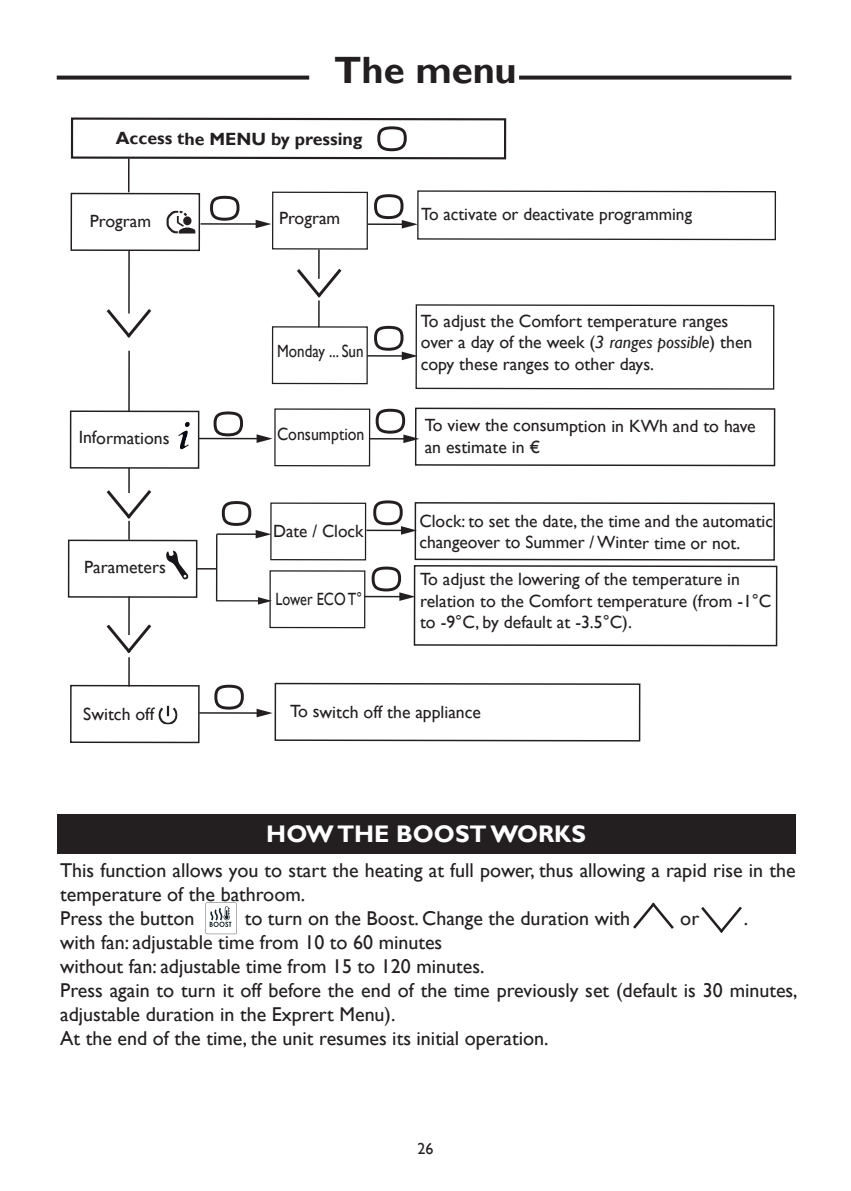
<style>
.page{position:relative;width:851px;height:1191px;background:#fff}
.page>*{position:absolute;margin:0;border:0;box-sizing:border-box;transform-origin:0 0}
.TITRE_1{font:700 38px "Gill Sans";color:#231f20}
.TITRE_2{font:700 24px "Gill Sans";color:#fff}
.TEXTE{font:20px/24px "Gill Sans";color:#231f20}
.t1{font:17.8px/21.2px "Gill Sans";color:#231f20}
.t2{font:700 17.8px "Gill Sans";color:#231f20}
.t3{font:17.8px "Gill Sans";color:#231f20;scale:.85 1}
.t4{font:17.8px "Gill Sans";color:#231f20;scale:.89 1}
.t5{font:17.8px "Gill Sans";color:#231f20;scale:.8 1}
.t6{font:16px "Gill Sans";color:#231f20}
.s1{font-style:italic}
</style>
<div class="page">
<svg style="left:519px;top:76px;width:272px;height:4px"></svg>
<svg style="left:57px;top:76px;width:252px;height:4px"></svg>
<svg style="left:70px;top:117px;width:437px;height:43px"></svg>
<hr style="left:128px;top:158px;width:1px;height:34px;background:#231f20">
<hr style="left:128px;top:250px;width:2px;height:63px;background:#231f20">
<hr style="left:318px;top:249px;width:1px;height:30px;background:#231f20">
<hr style="left:128px;top:351px;width:2px;height:60px;background:#231f20">
<hr style="left:128px;top:468px;width:2px;height:25px;background:#231f20">
<hr style="left:128px;top:596px;width:2px;height:39px;background:#231f20">
<hr style="left:128px;top:657px;width:2px;height:29px;background:#231f20">
<div style="left:70px;top:410px;width:129px;height:59px;border:1px solid #231f20"></div>
<hr style="left:199px;top:438px;width:60px;height:1px;background:#231f20">
<svg style="left:256px;top:434px;width:16px;height:9px"></svg>
<div style="left:70px;top:193px;width:130px;height:58px;border:1px solid #231f20"></div>
<div style="left:272px;top:192px;width:96px;height:58px;border:1px solid #231f20"></div>
<hr style="left:200px;top:223px;width:58px;height:2px;background:#231f20">
<svg style="left:255px;top:220px;width:16px;height:8px"></svg>
<hr style="left:367px;top:223px;width:37px;height:2px;background:#231f20">
<svg style="left:401px;top:190px;width:375px;height:51px"></svg>
<div style="left:272px;top:326px;width:96px;height:58px;border:1px solid #231f20"></div>
<div style="left:274px;top:408px;width:96px;height:58px;border:1px solid #231f20"></div>
<hr style="left:217px;top:533px;width:41px;height:2px;background:#231f20">
<svg style="left:255px;top:530px;width:15px;height:8px"></svg>
<hr style="left:216px;top:600px;width:44px;height:1px;background:#231f20">
<svg style="left:258px;top:597px;width:14px;height:7px"></svg>
<hr style="left:216px;top:534px;width:1px;height:67px;background:#231f20">
<div style="left:70px;top:685px;width:129px;height:58px;border:1px solid #231f20"></div>
<hr style="left:199px;top:712px;width:60px;height:2px;background:#231f20">
<svg style="left:256px;top:682px;width:385px;height:60px"></svg>
<img style="left:158px;top:706px;width:19px;height:18px">
<div style="left:68px;top:539px;width:129px;height:59px;border:1px solid #231f20"></div>
<svg style="left:166px;top:550px;width:22px;height:29px"></svg>
<img style="left:178px;top:415px;width:30px;height:44px">
<div style="left:379px;top:128px;width:26px;height:22px;background:#fff;border-radius:50%"></div>
<div style="left:377px;top:126px;width:29px;height:25px;border:3px solid #231f20;border-radius:50%"></div>
<div style="left:210px;top:196px;width:29px;height:25px;border:3px solid #231f20;border-radius:50%"></div>
<div style="left:374px;top:194px;width:29px;height:25px;border:3px solid #231f20;border-radius:50%"></div>
<hr style="left:367px;top:355px;width:37px;height:2px;background:#231f20">
<svg style="left:401px;top:304px;width:374px;height:86px"></svg>
<div style="left:374px;top:326px;width:29px;height:25px;border:3px solid #231f20;border-radius:50%"></div>
<hr style="left:369px;top:438px;width:37px;height:1px;background:#231f20">
<svg style="left:403px;top:407px;width:372px;height:60px"></svg>
<div style="left:375px;top:409px;width:30px;height:24px;border:3px solid #231f20;border-radius:50%"></div>
<hr style="left:366px;top:529px;width:38px;height:2px;background:#231f20">
<div style="left:373px;top:500px;width:29px;height:25px;border:3px solid #231f20;border-radius:50%"></div>
<hr style="left:365px;top:596px;width:37px;height:1px;background:#231f20">
<svg style="left:399px;top:502px;width:379px;height:145px"></svg>
<div style="left:371px;top:566px;width:30px;height:25px;border:3px solid #231f20;border-radius:50%"></div>
<div style="left:222px;top:501px;width:29px;height:25px;border:3px solid #231f20;border-radius:50%"></div>
<div style="left:214px;top:684px;width:30px;height:25px;border:3px solid #231f20;border-radius:50%"></div>
<div style="left:213px;top:411px;width:30px;height:25px;border:3px solid #231f20;border-radius:50%"></div>
<svg style="left:106px;top:306px;width:46px;height:32px"></svg>
<svg style="left:294px;top:265px;width:50px;height:62px"></svg>
<svg style="left:104px;top:487px;width:50px;height:53px"></svg>
<svg style="left:106px;top:621px;width:46px;height:32px"></svg>
<svg style="left:197px;top:568px;width:19px;height:1px"></svg>
<div style="left:270px;top:502px;width:96px;height:58px;border:1px solid #231f20"></div>
<div style="left:269px;top:570px;width:96px;height:58px;border:1px solid #231f20"></div>
<img style="left:166px;top:211px;width:29px;height:23px">
<div style="left:57px;top:814px;width:738px;height:39px;background:#231f20"></div>
<svg style="left:206px;top:902px;width:31px;height:32px"></svg>
<svg style="left:633px;top:902px;width:41px;height:27px"></svg>
<svg style="left:701px;top:906px;width:41px;height:27px"></svg>
<p class="TITRE_1" style="left:334px;top:47px;width:184px">The menu</p>
<p class="t2" style="left:116px;top:128px;width:248px">Access the MENU by pressing</p>
<p class="t1" style="left:90px;top:210px;width:63px">Program</p>
<p class="t1" style="left:279px;top:207px;width:63px">Program</p>
<p class="t1" style="left:421px;top:204px;width:272px">To activate or deactivate programming</p>
<p class="t1" style="left:79px;top:427px;width:92px">Informations</p>
<p class="t1" style="left:84px;top:556px;width:83px">Parameters</p>
<p class="t3" style="left:277px;top:341px;width:103px">Monday ... Sun</p>
<p class="t4" style="left:277px;top:423px;width:100px">Consumption</p>
<p class="t1" style="left:273px;top:520px;width:92px">Date / Clock</p>
<p class="t5" style="left:275px;top:589px;width:110px">Lower ECO T°</p>
<p class="t1" style="left:420px;top:311px;width:333px">To adjust the Comfort temperature ranges over a day of the week (<span class="s1">3 ranges possible</span>) then copy these ranges to other days.</p>
<p class="t1" style="left:424px;top:415px;width:332px">To view the consumption in KWh and to have an estimate in €</p>
<p class="t1" style="left:419px;top:511px;width:355px">Clock: to set the date, the time and the automatic changeover to Summer / Winter time or not.</p>
<p class="t1" style="left:420px;top:569px;width:353px">To adjust the lowering of the temperature in relation to the Comfort temperature (from -1°C to -9°C, by default at -3.5°C).</p>
<p class="t1" style="left:83px;top:703px;width:72px">Switch off</p>
<p class="t1" style="left:290px;top:701px;width:192px">To switch off the appliance</p>
<p class="TITRE_2" style="left:266px;top:819px;width:321px">HOW THE BOOST WORKS</p>
<p class="TEXTE" style="left:60px;top:859px;width:737px">This function allows you to start the heating at full power, thus allowing a rapid rise in the temperature of the bathroom.</p>
<p class="TEXTE" style="left:60px;top:907px;width:136px">Press the button</p>
<p class="TEXTE" style="left:245px;top:907px;width:387px">to turn on the Boost. Change the duration with</p>
<p class="TEXTE" style="left:680px;top:907px;width:20px">or</p>
<p class="TEXTE" style="left:743px;top:907px;width:6px">.</p>
<p class="TEXTE" style="left:60px;top:931px;width:383px">with fan: adjustable time from 10 to 60 minutes</p>
<p class="TEXTE" style="left:60px;top:955px;width:426px">without fan: adjustable time from 15 to 120 minutes.</p>
<p class="TEXTE" style="left:60px;top:979px;width:739px">Press again to turn it off before the end of the time previously set (default is 30 minutes, adjustable duration in the Exprert Menu).</p>
<p class="TEXTE" style="left:60px;top:1027px;width:490px">At the end of the time, the unit resumes its initial operation.</p>
<p class="t6" style="left:417px;top:1139px;width:17px">26</p>
</div>
